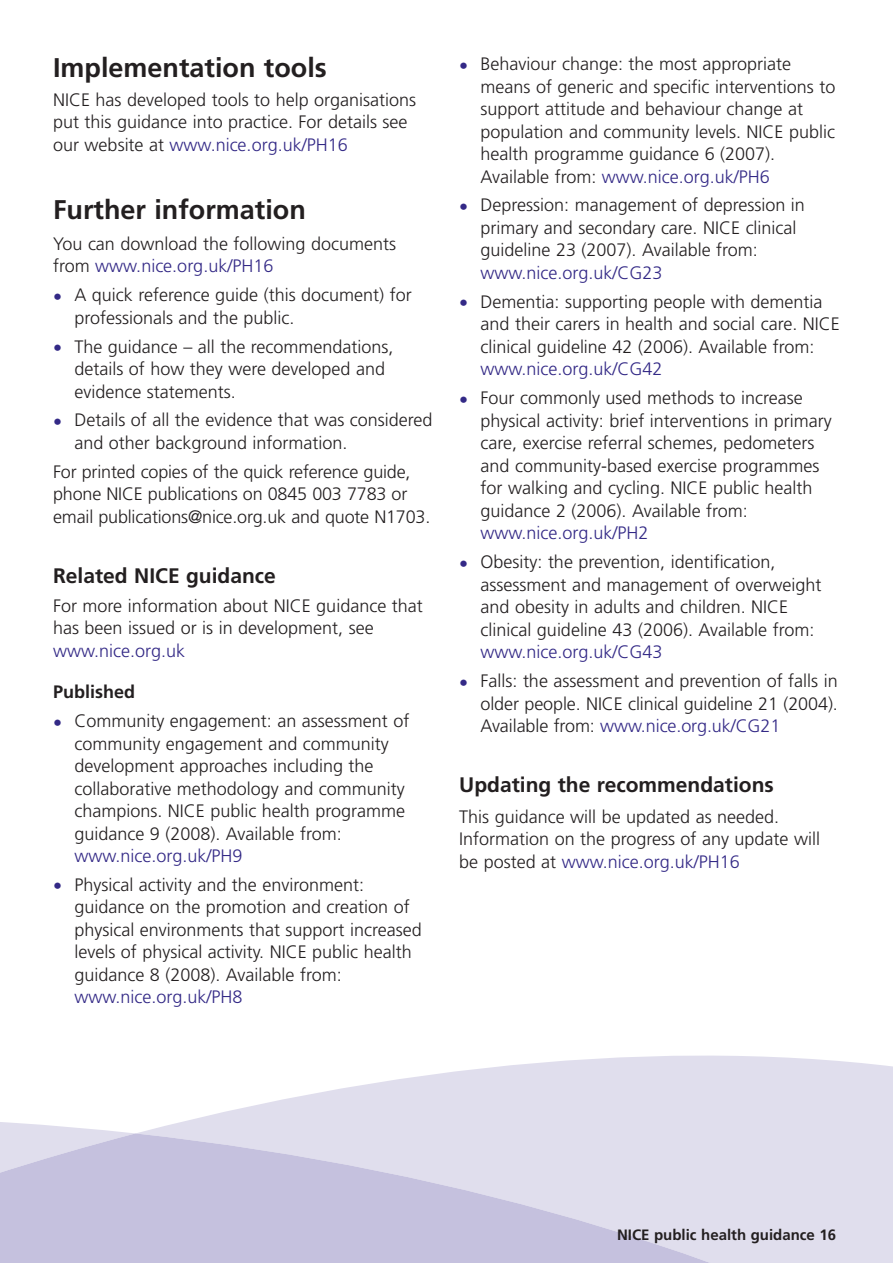
<style>
.page{position:relative;width:893px;height:1263px;background:#fff}
.page>*{position:absolute;margin:0;border:0;box-sizing:border-box;transform-origin:0 0}
.t1{font:700 27px "Frutiger";color:#231f20}
.t2{font:700 21px "Frutiger";color:#231f20}
.t3{font:300 18px/22.5px "Frutiger";color:#231f20}
.t4{font:300 18px "Frutiger";color:#332986}
.t5{font:700 18px "Frutiger";color:#231f20}
.t6{font:700 15px "Frutiger";color:#231f20}
.s1{color:#332986}
</style>
<div class="page">
<svg style="left:138px;top:1055px;width:755px;height:78px;fill:#e0deed"></svg>
<svg style="left:0;top:1122px;width:128px;height:11px"></svg>
<svg style="left:0;top:1133px;width:893px;height:130px;background:#d2cfe5"></svg>
<h1 class="t1" style="left:53px;top:57px;width:275px">Implementation tools</h1>
<p class="t3" style="left:53px;top:90px;width:365px">NICE has developed tools to help organisations put this guidance into practice. For details see our website at <span class="s1">www.nice.org.uk/PH16</span></p>
<h1 class="t1" style="left:53px;top:198px;width:254px">Further information</h1>
<p class="t3" style="left:53px;top:234px;width:344px">You can download the following documents from <span class="s1">www.nice.org.uk/PH16</span></p>
<p class="t3" style="left:74px;top:285px;width:339px;text-indent:-21px"><span class="s1">•</span> A quick reference guide (this document) for professionals and the public.</p>
<p class="t3" style="left:74px;top:336px;width:321px;text-indent:-21px"><span class="s1">•</span> The guidance – all the recommendations, details of how they were developed and evidence statements.</p>
<p class="t3" style="left:74px;top:410px;width:360px;text-indent:-21px"><span class="s1">•</span> Details of all the evidence that was considered and other background information.</p>
<p class="t3" style="left:53px;top:462px;width:379px">For printed copies of the quick reference guide, phone NICE publications on 0845 003 7783 or email publications@nice.org.uk and quote N1703.</p>
<p class="t2" style="left:53px;top:567px;width:224px">Related NICE guidance</p>
<p class="t3" style="left:53px;top:595px;width:371px">For more information about NICE guidance that has been issued or is in development, see</p>
<p class="t4" style="left:53px;top:643px;width:134px">www.nice.org.uk</p>
<p class="t5" style="left:53px;top:685px;width:83px">Published</p>
<p class="t3" style="left:74px;top:711px;width:336px;text-indent:-21px"><span class="s1">•</span> Community engagement: an assessment of community engagement and community development approaches including the collaborative methodology and community champions. NICE public health programme guidance 9 (2008). Available from:</p>
<p class="t4" style="left:74px;top:848px;width:170px">www.nice.org.uk/PH9</p>
<p class="t3" style="left:74px;top:875px;width:349px;text-indent:-21px"><span class="s1">•</span> Physical activity and the environment: guidance on the promotion and creation of physical environments that support increased levels of physical activity. NICE public health guidance 8 (2008). Available from:</p>
<p class="t4" style="left:74px;top:990px;width:170px">www.nice.org.uk/PH8</p>
<p class="t3" style="left:480px;top:54px;width:356px;text-indent:-21px"><span class="s1">•</span> Behaviour change: the most appropriate means of generic and specific interventions to support attitude and behaviour change at population and community levels. NICE public health programme guidance 6 (2007).<br>Available from: <span class="s1">www.nice.org.uk/PH6</span></p>
<p class="t3" style="left:480px;top:195px;width:326px;text-indent:-21px"><span class="s1">•</span> Depression: management of depression in primary and secondary care. NICE clinical guideline 23 (2007). Available from:</p>
<p class="t4" style="left:480px;top:265px;width:184px">www.nice.org.uk/CG23</p>
<p class="t3" style="left:480px;top:292px;width:361px;text-indent:-21px"><span class="s1">•</span> Dementia: supporting people with dementia and their carers in health and social care. NICE clinical guideline 42 (2006). Available from:</p>
<p class="t4" style="left:480px;top:362px;width:184px">www.nice.org.uk/CG42</p>
<p class="t3" style="left:480px;top:388px;width:353px;text-indent:-21px"><span class="s1">•</span> Four commonly used methods to increase physical activity: brief interventions in primary care, exercise referral schemes, pedometers and community-based exercise programmes for walking and cycling. NICE public health guidance 2 (2006). Available from:</p>
<p class="t4" style="left:480px;top:526px;width:170px">www.nice.org.uk/PH2</p>
<p class="t3" style="left:480px;top:552px;width:342px;text-indent:-21px"><span class="s1">•</span> Obesity: the prevention, identification, assessment and management of overweight and obesity in adults and children. NICE clinical guideline 43 (2006). Available from:</p>
<p class="t4" style="left:480px;top:645px;width:184px">www.nice.org.uk/CG43</p>
<p class="t3" style="left:480px;top:671px;width:359px;text-align:justify;text-indent:-21px"><span class="s1">•</span> Falls: the assessment and prevention of falls in older people. NICE clinical guideline 21 (2004).<br>Available from: <span class="s1">www.nice.org.uk/CG21</span></p>
<p class="t2" style="left:459px;top:776px;width:316px">Updating the recommendations</p>
<p class="t3" style="left:459px;top:807px;width:362px">This guidance will be updated as needed.<br>Information on the progress of any update will be posted at <span class="s1">www.nice.org.uk/PH16</span></p>
<p class="t6" style="left:617px;top:1229px;width:221px">NICE public health guidance 16</p>
</div>
